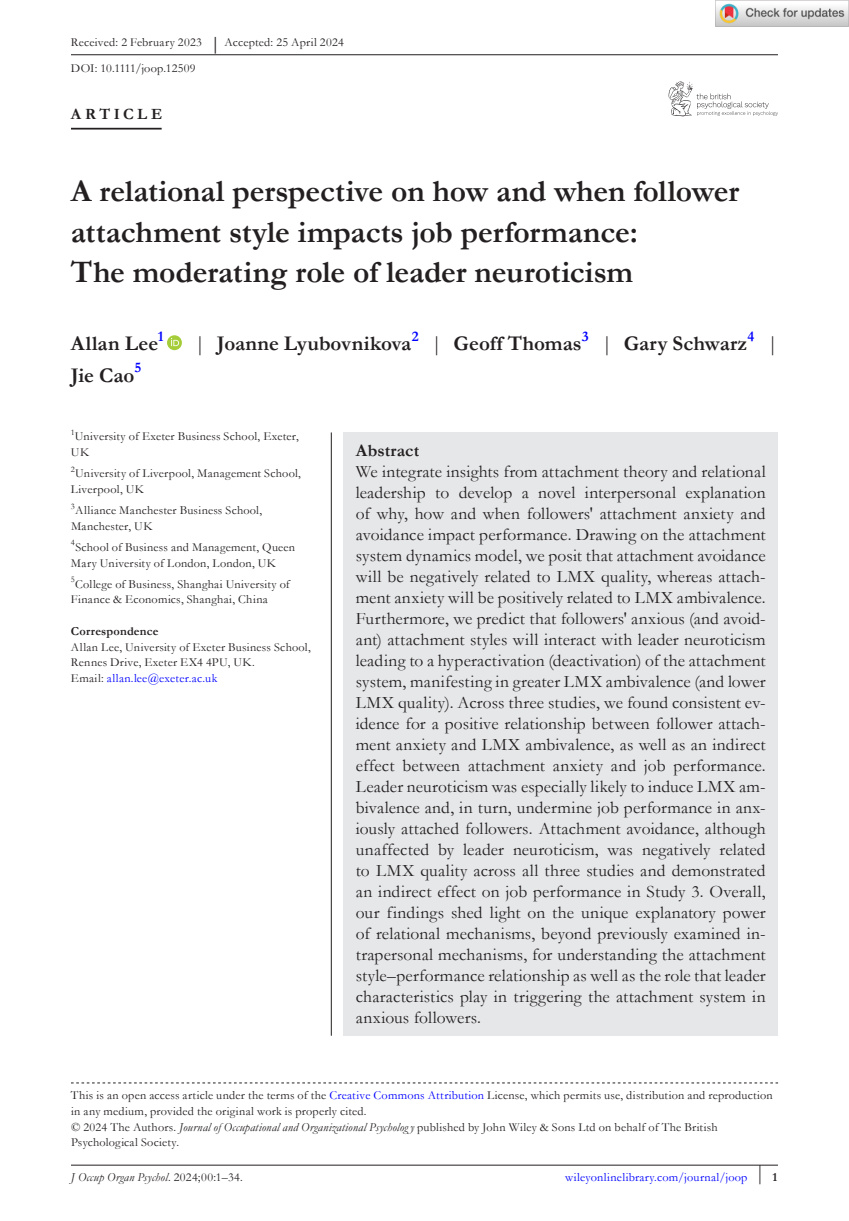
<style>
.page{position:relative;width:849px;height:1221px;background:#fff}
.page>*{position:absolute;margin:0;border:0;box-sizing:border-box;transform-origin:0 0}
.t1{font:700 31.5px/40.2px "Garamond";letter-spacing:-.005em;color:#231f20}
.t2{font:700 21px "Garamond";color:#231f20}
.t3{font:700 21px "Garamond";letter-spacing:.02em;color:#231f20}
.t4{font:17.5px/21px "Garamond";letter-spacing:.01em;color:#231f20;text-align:justify}
.t5{font:700 17.5px "Garamond";letter-spacing:.01em;color:#231f20}
.t6{font:700 15.75px "Garamond";letter-spacing:.22em;color:#231f20}
.t7{font:12.25px/15.8px "Garamond";letter-spacing:.02em;color:#231f20}
.t8{font:12.25px "Garamond";letter-spacing:.02em;color:#00f}
.t9{font:italic 12.25px "Garamond";letter-spacing:.015em;color:#231f20}
.t10{font:700 12.25px "Garamond";letter-spacing:.02em;color:#231f20}
.s1{font-size:18.38px}
.s2{font-weight:400}
.s3{color:#00f}
.s4{font-style:italic}
.s5{font-style:normal}
.s6{font-weight:700;color:#231f20}
</style>
<div class="page">
<hr style="left:71px;top:1164px;width:706px;height:1px;background:#231f20">
<svg style="left:668px;top:82px;width:109px;height:34px"></svg>
<hr style="left:71px;top:128px;width:91px;height:1px;background:#231f20">
<svg style="left:167px;top:335px;width:15px;height:15px"></svg>
<svg style="left:171px;top:338px;width:8px;height:8px"></svg>
<hr style="left:71px;top:54px;width:706px;height:1px;background:#231f20">
<svg style="left:71px;top:1082px;width:706px;height:1px"></svg>
<div style="left:343px;top:432px;width:434px;height:603px;background:#e6e7e9"></div>
<hr style="left:331px;top:432px;width:1px;height:603px;background:#231f20">
<img style="left:715px;top:0;width:133px;height:26px">
<p class="t7" style="left:71px;top:30px;width:274px;line-height:25.2px">Received: 2 February 2023 <span class="s1">|</span> Accepted: 25 April 2024<br>DOI: 10.1111/joop.12509</p>
<p class="t6" style="left:71px;top:103px;width:93px">ARTICLE</p>
<h1 class="t1" style="left:71px;top:171px;width:669px">A relational perspective on how and when follower attachment style impacts job performance:<br>The moderating role of leader neuroticism</h1>
<p class="t3" style="left:71px;top:329px;width:94px">Allan Lee<sup>1</sup></p>
<p class="t2" style="left:195px;top:329px;width:584px"><span class="s2">|</span> Joanne Lyubovnikova<sup>2</sup> <span class="s2">|</span> Geoff Thomas<sup>3</sup> <span class="s2">|</span> Gary Schwarz<sup>4</sup> <span class="s2">|</span></p>
<p class="t2" style="left:71px;top:361px;width:72px">Jie Cao<sup>5</sup></p>
<p class="t7" style="left:71px;top:428px;width:229px"><sup>1</sup>University of Exeter Business School, Exeter,<br>UK</p>
<p class="t7" style="left:71px;top:465px;width:231px"><sup>2</sup>University of Liverpool, Management School,<br>Liverpool, UK</p>
<p class="t7" style="left:71px;top:502px;width:193px"><sup>3</sup>Alliance Manchester Business School,<br>Manchester, UK</p>
<p class="t7" style="left:71px;top:538px;width:225px"><sup>4</sup>School of Business and Management, Queen<br>Mary University of London, London, UK</p>
<p class="t7" style="left:71px;top:575px;width:220px"><sup>5</sup>College of Business, Shanghai University of<br>Finance &amp; Economics, Shanghai, China</p>
<p class="t10" style="left:71px;top:622px;width:89px">Correspondence</p>
<p class="t7" style="left:71px;top:638px;width:241px">Allan Lee, University of Exeter Business School,<br>Rennes Drive, Exeter EX4 4PU, UK.<br>Email: <span class="s3">allan.lee@exeter.ac.uk</span></p>
<p class="t5" style="left:356px;top:438px;width:65px">Abstract</p>
<p class="t4" style="left:356px;top:460px;width:411px">We integrate insights from attachment theory and relational leadership to develop a novel interpersonal explanation of why, how and when followers' attachment anxiety and avoidance impact performance. Drawing on the attachment system dynamics model, we posit that attachment avoidance will be negatively related to LMX quality, whereas attach&shy;ment anxiety will be positively related to LMX ambivalence.<br>Furthermore, we predict that followers' anxious (and avoid&shy;ant) attachment styles will interact with leader neuroticism leading to a hyperactivation (deactivation) of the attachment system, manifesting in greater LMX ambivalence (and lower LMX quality). Across three studies, we found consistent ev&shy;idence for a positive relationship between follower attach&shy;ment anxiety and LMX ambivalence, as well as an indirect effect between attachment anxiety and job performance.<br>Leader neuroticism was especially likely to induce LMX am&shy;bivalence and, in turn, undermine job performance in anx&shy;iously attached followers. Attachment avoidance, although unaffected by leader neuroticism, was negatively related to LMX quality across all three studies and demonstrated an indirect effect on job performance in Study 3. Overall, our findings shed light on the unique explanatory power of relational mechanisms, beyond previously examined in&shy;trapersonal mechanisms, for understanding the attachment style–performance relationship as well as the role that leader characteristics play in triggering the attachment system in anxious followers.</p>
<p class="t7" style="left:71px;top:1086px;width:703px">This is an open access article under the terms of the <span class="s3">Creative Commons Attribution</span> License, which permits use, distribution and reproduction in any medium, provided the original work is properly cited.<br>© 2024 The Authors. <span class="s4">Journal of Occupational and Organizational Psycholog y</span> published by John Wiley &amp; Sons Ltd on behalf of The British Psychological Society.</p>
<p class="t9" style="left:71px;top:1169px;width:173px">J Occup Organ Psychol<span class="s5">. 2024;00:1–34.</span></p>
<p class="t8" style="left:565px;top:1169px;width:214px">wileyonlinelibrary.com/journal/joop <sup>|</sup> <span class="s6">1</span></p>
</div>
